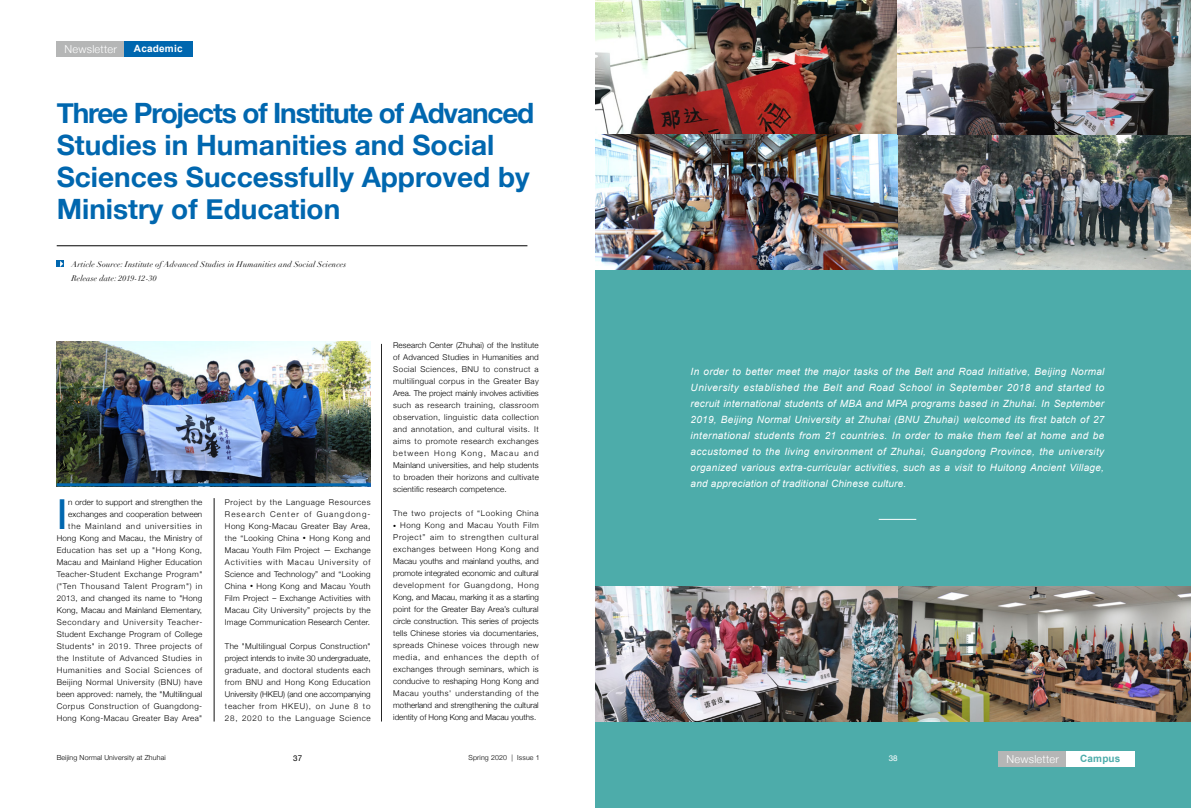
<style>
.page{position:relative;width:1191px;height:808px;background:#fff}
.page>*{position:absolute;margin:0;border:0;box-sizing:border-box;transform-origin:0 0}
.t1{font:700 41.7px "DIN Alternate";color:#0067af}
.t2{font:700 28px/32px "Helvetica Neue";color:#0067af}
.t3{font:300 11px "Helvetica Neue";letter-spacing:.02em;color:#fff}
.t4{font:italic 10px/16px "Arial";letter-spacing:.02em;color:#fff;text-align:justify}
.t5{font:700 10px "Arial";letter-spacing:.02em;color:#fff}
.t6{font:700 10px "Arial";letter-spacing:.02em;color:#4dacaa}
.t7{font:300 8px/12px "Helvetica Neue";letter-spacing:.04em;color:#000;text-align:justify}
.t8{font:italic 8px/14px "Didot";letter-spacing:.02em;color:#000}
.t9{font:300 8px "Helvetica Neue";letter-spacing:.08em;color:#000}
.t10{font:8px "Helvetica Neue";color:#000}
.t11{font:8px "Helvetica Neue";color:#fff}
.t12{font:300 7px "Helvetica Neue";letter-spacing:.02em;color:#000}
.s1{font-size:6px}
</style>
<div class="page">
<div style="left:595px;top:0;width:596px;height:808px;background:#4dacaa"></div>
<hr style="left:878px;top:519px;width:38px;height:1px;background:#fff">
<img style="left:595px;top:0;width:596px;height:269px">
<hr style="left:214px;top:498px;width:1px;height:223px;background:#000">
<hr style="left:381px;top:344px;width:1px;height:377px;background:#000">
<hr style="left:57px;top:246px;width:470px;height:1px;background:#000">
<div style="left:57px;top:260px;width:7px;height:7px;background:#0067af"></div>
<svg style="left:60px;top:261px;width:3px;height:6px"></svg>
<div style="left:57px;top:41px;width:68px;height:16px;background:#b5b6b6"></div>
<div style="left:124px;top:41px;width:68px;height:16px;background:#0067af"></div>
<img style="left:595px;top:587px;width:596px;height:134px">
<img style="left:57px;top:341px;width:313px;height:142px">
<div style="left:998px;top:751px;width:68px;height:16px;background:#b5b6b6"></div>
<div style="left:1066px;top:751px;width:68px;height:16px;background:#fff"></div>
<hr style="left:57px;top:483px;width:313px;height:3px;background:#0067af">
<h3 class="t3" style="left:65px;top:40px;width:54px">Newsletter</h3>
<p class="t5" style="left:134px;top:42px;width:50px">Academic</p>
<h2 class="t2" style="left:57px;top:98px;width:479px">Three Projects of Institute of Advanced<br>Studies in Humanities and Social<br>Sciences Successfully Approved by<br>Ministry of Education</h2>
<p class="t8" style="left:71px;top:257px;width:276px">Article Source: Institute of Advanced Studies in Humanities and Social Sciences<br>Release date: 2019-12-30</p>
<p class="t7" style="left:57px;top:495px;width:147px;text-align:right">n order to support and strengthen the exchanges and cooperation between the Mainland and universities in Hong Kong and Macau, the Ministry of Education has set up a "Hong Kong, Macau and Mainland Higher Education Teacher-Student Exchange Program" ("Ten Thousand Talent Program") in 2013, and changed its name to "Hong Kong, Macau and Mainland Elementary, Secondary and University Teacher-Student Exchange Program of College Students" in 2019. Three projects of the Institute of Advanced Studies in Humanities and Social Sciences of Beijing Normal University (BNU) have been approved: namely, the "Multilingual Corpus Construction of Guangdong-Hong Kong-Macau Greater Bay Area"</p>
<p class="t7" style="left:225px;top:495px;width:147px">Project by the Language Resources Research Center of Guangdong-Hong Kong-Macau Greater Bay Area, the “Looking China <span class="s1">•</span> Hong Kong and Macau Youth Film Project — Exchange Activities with Macau University of Science and Technology” and “Looking China <span class="s1">•</span> Hong Kong and Macau Youth Film Project – Exchange Activities with Macau City University” projects by the Image Communication Research Center.</p>
<h1 class="t1" style="left:57px;top:482px;width:12px">I</h1>
<p class="t7" style="left:225px;top:639px;width:147px">The "Multilingual Corpus Construction" project intends to invite 30 undergraduate, graduate, and doctoral students each from BNU and Hong Kong Education University (HKEU) (and one accompanying teacher from HKEU), on June 8 to 28, 2020 to the Language Science</p>
<p class="t7" style="left:393px;top:339px;width:147px">Research Center (Zhuhai) of the Institute of Advanced Studies in Humanities and Social Sciences, BNU to construct a multilingual corpus in the Greater Bay Area. The project mainly involves activities such as research training, classroom observation, linguistic data collection and annotation, and cultural visits. It aims to promote research exchanges between Hong Kong, Macau and Mainland universities, and help students to broaden their horizons and cultivate scientific research competence.</p>
<p class="t9" style="left:393px;top:507px;width:147px">The two projects of “Looking China</p>
<p class="t7" style="left:393px;top:519px;width:147px"><span class="s1">•</span> Hong Kong and Macau Youth Film Project” aim to strengthen cultural exchanges between Hong Kong and Macau youths and mainland youths, and promote integrated economic and cultural development for Guangdong, Hong Kong, and Macau, marking it as a starting point for the Greater Bay Area’s cultural circle construction. This series of projects tells Chinese stories via documentaries, spreads Chinese voices through new media, and enhances the depth of exchanges through seminars, which is conducive to reshaping Hong Kong and Macau youths' understanding of the motherland and strengthening the cultural identity of Hong Kong and Macau youths.</p>
<p class="t4" style="left:690px;top:363px;width:415px">In order to better meet the major tasks of the Belt and Road Initiative, Beijing Normal University established the Belt and Road School in September 2018 and started to recruit international students of MBA and MPA programs based in Zhuhai. In September 2019, Beijing Normal University at Zhuhai (BNU Zhuhai) welcomed its first batch of 27 international students from 21 countries. In order to make them feel at home and be accustomed to the living environment of Zhuhai, Guangdong Province, the university organized various extra-curricular activities, such as a visit to Huitong Ancient Village, and appreciation of traditional Chinese culture.</p>
<p class="t12" style="left:57px;top:752px;width:110px">Beijing Normal University at Zhuhai</p>
<p class="t10" style="left:293px;top:752px;width:11px">37</p>
<p class="t12" style="left:468px;top:752px;width:73px">Spring 2020 | Issue 1</p>
<p class="t11" style="left:888px;top:752px;width:11px">38</p>
<h3 class="t3" style="left:1006px;top:750px;width:54px">Newsletter</h3>
<p class="t6" style="left:1080px;top:752px;width:42px">Campus</p>
</div>
